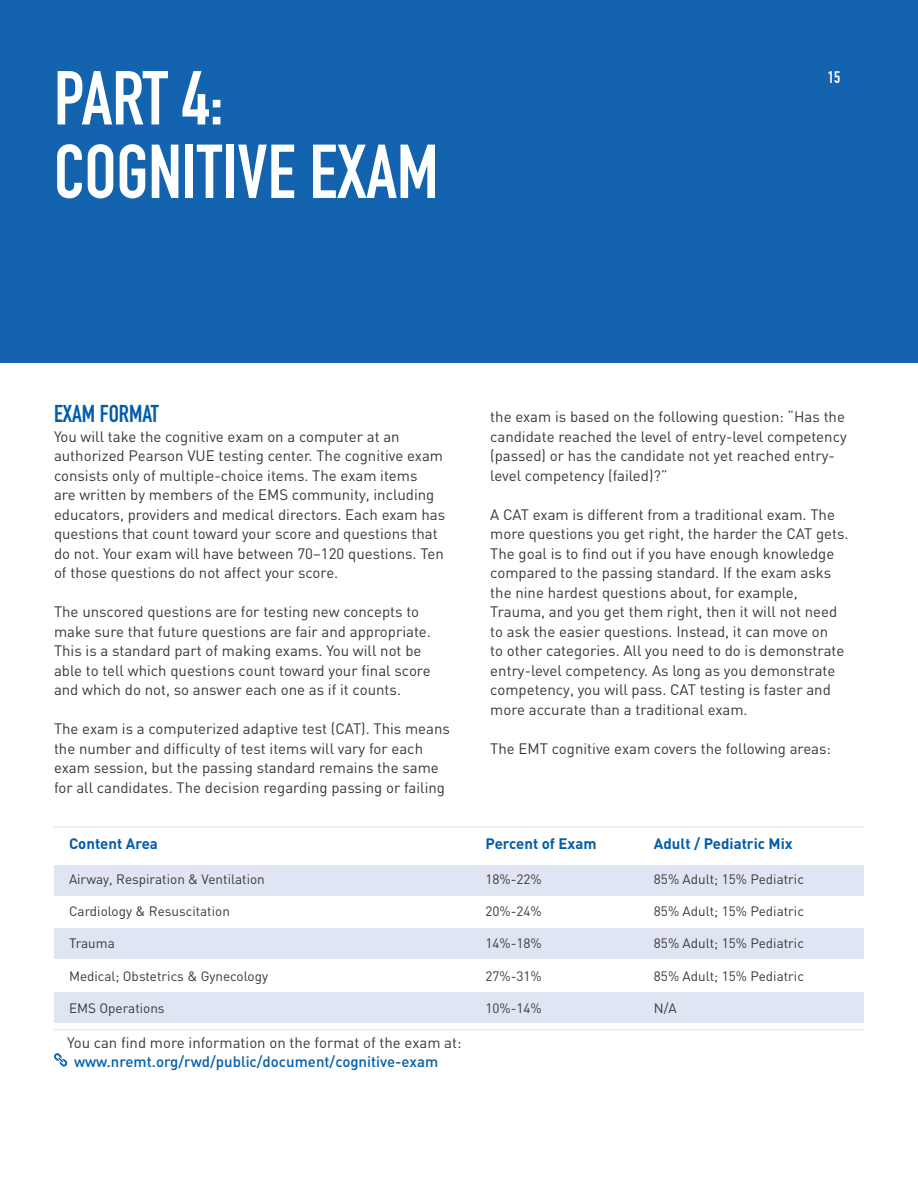
<style>
.page{position:relative;width:918px;height:1188px;background:#fff}
.page>*{position:absolute;margin:0;border:0;box-sizing:border-box;transform-origin:0 0}
.t1{font:75px "DIN Engschrift Std";color:#fff}
.t2{font:24px "DIN Engschrift Std";color:#015dab}
.t3{font:16.5px "DIN Engschrift Std";color:#fff}
.t4{font:15px/19.5px "DIN";color:#383839}
.t5{font:500 15px "DIN";color:#015dab}
.t6{font:700 15px "DIN";color:#015dab}
.t7{font:13.5px "DIN";color:#383839}
</style>
<div class="page">
<div style="left:0;top:0;width:918px;height:363px;background:#1363af"></div>
<svg style="left:54px;top:1053px;width:14px;height:14px"></svg>
<div style="left:54px;top:929px;width:810px;height:30px;background:#e0e5f3"></div>
<div style="left:54px;top:992px;width:810px;height:31px;background:#e0e5f3"></div>
<div style="left:54px;top:865px;width:810px;height:31px;background:#e0e5f3"></div>
<hr style="left:54px;top:826px;width:810px;height:2px;background:#e9e7e7">
<hr style="left:54px;top:1029px;width:810px;height:1px;background:#e9e7e7">
<p class="t1" style="left:54px;top:54px;width:171px">PART 4:</p>
<p class="t1" style="left:54px;top:128px;width:386px">COGNITIVE EXAM</p>
<p class="t3" style="left:828px;top:67px;width:14px">15</p>
<p class="t2" style="left:54px;top:400px;width:106px">EXAM FORMAT</p>
<p class="t4" style="left:54px;top:426px;width:393px">You will take the cognitive exam on a computer at an authorized Pearson VUE testing center. The cognitive exam consists only of multiple-choice items. The exam items<br>are written by members of the EMS community, including educators, providers and medical directors. Each exam has questions that count toward your score and questions that do not. Your exam will have between 70–120 questions. Ten of those questions do not affect your score.</p>
<p class="t4" style="left:54px;top:602px;width:378px">The unscored questions are for testing new concepts to make sure that future questions are fair and appropriate.<br>This is a standard part of making exams. You will not be able to tell which questions count toward your final score and which do not, so answer each one as if it counts.</p>
<p class="t4" style="left:54px;top:719px;width:397px">The exam is a computerized adaptive test (CAT). This means the number and difficulty of test items will vary for each exam session, but the passing standard remains the same for all candidates. The decision regarding passing or failing</p>
<p class="t6" style="left:69px;top:834px;width:91px">Content Area</p>
<p class="t7" style="left:69px;top:870px;width:197px">Airway, Respiration &amp; Ventilation</p>
<p class="t7" style="left:69px;top:903px;width:162px">Cardiology &amp; Resuscitation</p>
<p class="t7" style="left:69px;top:935px;width:47px">Trauma</p>
<p class="t7" style="left:69px;top:967px;width:201px">Medical; Obstetrics &amp; Gynecology</p>
<p class="t7" style="left:69px;top:1000px;width:97px">EMS Operations</p>
<p class="t4" style="left:67px;top:1032px;width:396px">You can find more information on the format of the exam at:</p>
<p class="t5" style="left:74px;top:1052px;width:366px">www.nremt.org/rwd/public/document/cognitive-exam</p>
<p class="t4" style="left:490px;top:407px;width:358px">the exam is based on the following question: “Has the candidate reached the level of entry-level competency (passed) or has the candidate not yet reached entry&shy;level competency (failed)?”</p>
<p class="t4" style="left:490px;top:504px;width:360px">A CAT exam is different from a traditional exam. The more questions you get right, the harder the CAT gets.<br>The goal is to find out if you have enough knowledge compared to the passing standard. If the exam asks the nine hardest questions about, for example, Trauma, and you get them right, then it will not need to ask the easier questions. Instead, it can move on<br>to other categories. All you need to do is demonstrate entry-level competency. As long as you demonstrate competency, you will pass. CAT testing is faster and more accurate than a traditional exam.</p>
<p class="t4" style="left:490px;top:738px;width:342px">The EMT cognitive exam covers the following areas:</p>
<p class="t6" style="left:485px;top:834px;width:113px">Percent of Exam</p>
<p class="t7" style="left:485px;top:870px;width:58px">18%-22%</p>
<p class="t7" style="left:485px;top:903px;width:58px">20%-24%</p>
<p class="t7" style="left:485px;top:935px;width:58px">14%-18%</p>
<p class="t7" style="left:485px;top:967px;width:58px">27%-31%</p>
<p class="t7" style="left:485px;top:1000px;width:58px">10%-14%</p>
<p class="t6" style="left:654px;top:834px;width:140px">Adult / Pediatric Mix</p>
<p class="t7" style="left:654px;top:870px;width:152px">85% Adult; 15% Pediatric</p>
<p class="t7" style="left:654px;top:903px;width:152px">85% Adult; 15% Pediatric</p>
<p class="t7" style="left:654px;top:935px;width:152px">85% Adult; 15% Pediatric</p>
<p class="t7" style="left:654px;top:967px;width:152px">85% Adult; 15% Pediatric</p>
<p class="t7" style="left:654px;top:1000px;width:24px">N/A</p>
</div>
